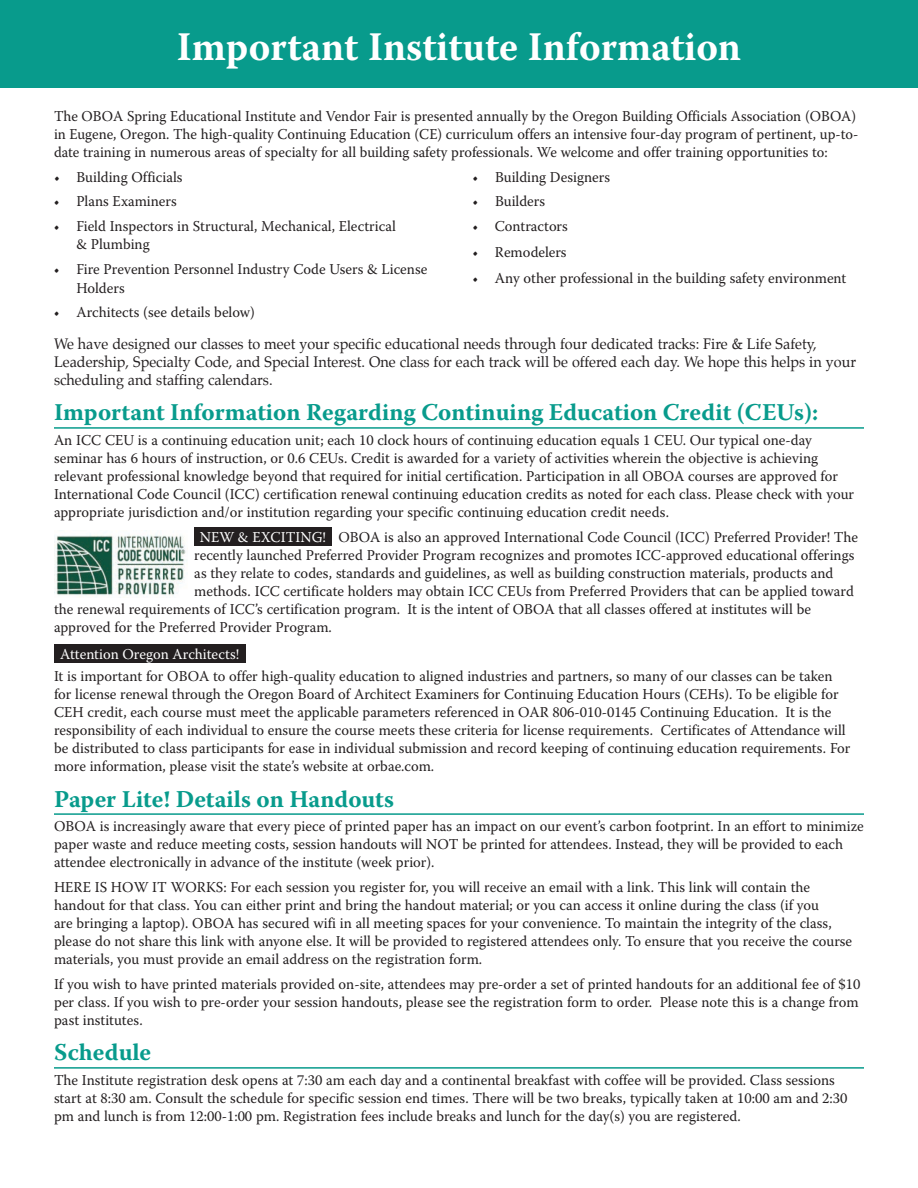
<style>
.page{position:relative;width:918px;height:1188px;background:#fff}
.page>*{position:absolute;margin:0;border:0;box-sizing:border-box;transform-origin:0 0}
.t1{font:700 40.5px "Warnock Pro";color:#fff}
.t2{font:700 24px "Warnock Pro";color:#089b8c}
.t3{font:15px/18px "Warnock Pro";color:#231f20}
.t4{font:15px/18px "Warnock Pro";color:#231f20;scale:.96 1}
.t5{font:15px/18px "Palatino";color:#231f20;scale:.96 1}
.t6{font:15px "Warnock Pro";color:#fff}
.s1{color:#fff}
</style>
<div class="page">
<div style="left:0;top:0;width:918px;height:87px;background:#089b8c"></div>
<hr style="left:54px;top:427px;width:810px;height:2px;background:#089b8c">
<hr style="left:54px;top:813px;width:810px;height:2px;background:#089b8c">
<hr style="left:54px;top:1067px;width:810px;height:2px;background:#089b8c">
<img style="left:54px;top:535px;width:133px;height:63px">
<div style="left:194px;top:527px;width:138px;height:18px;background:#231f20"></div>
<div style="left:54px;top:644px;width:191px;height:18px;background:#231f20"></div>
<h1 class="t1" style="left:177px;top:23px;width:566px">Important Institute Information</h1>
<p class="t4" style="left:54px;top:107px;width:839px">The OBOA Spring Educational Institute and Vendor Fair is presented annually by the Oregon Building Officials Association (OBOA) in Eugene, Oregon. The high-quality Continuing Education (CE) curriculum offers an intensive four-day program of pertinent, up-to&shy;date training in numerous areas of specialty for all building safety professionals. We welcome and offer training opportunities to:</p>
<p class="t3" style="left:54px;top:167px;width:130px">• Building Officials</p>
<p class="t3" style="left:473px;top:167px;width:139px">• Building Designers</p>
<p class="t3" style="left:54px;top:192px;width:124px">• Plans Examiners</p>
<p class="t3" style="left:473px;top:192px;width:74px">• Builders</p>
<p class="t3" style="left:54px;top:217px;width:343px">• Field Inspectors in Structural, Mechanical, Electrical</p>
<p class="t3" style="left:472px;top:217px;width:97px">• Contractors</p>
<p class="t3" style="left:76px;top:235px;width:75px">&amp; Plumbing</p>
<p class="t3" style="left:472px;top:242px;width:96px">• Remodelers</p>
<p class="t3" style="left:54px;top:260px;width:375px">• Fire Prevention Personnel Industry Code Users &amp; License</p>
<p class="t3" style="left:472px;top:269px;width:375px">• Any other professional in the building safety environment</p>
<p class="t3" style="left:76px;top:278px;width:50px">Holders</p>
<p class="t3" style="left:54px;top:303px;width:203px">• Architects (see details below)</p>
<p class="t5" style="left:54px;top:336px;width:837px">We have designed our classes to meet your specific educational needs through four dedicated tracks: Fire &amp; Life Safety,<br>Leadership, Specialty Code, and Special Interest. One class for each track will be offered each day. We hope this helps in your scheduling and staffing calendars.</p>
<h2 class="t2" style="left:54px;top:398px;width:766px">Important Information Regarding Continuing Education Credit (CEUs):</h2>
<p class="t3" style="left:54px;top:431px;width:802px">An ICC CEU is a continuing education unit; each 10 clock hours of continuing education equals 1 CEU. Our typical one-day seminar has 6 hours of instruction, or 0.6 CEUs. Credit is awarded for a variety of activities wherein the objective is achieving relevant professional knowledge beyond that required for initial certification. Participation in all OBOA courses are approved for International Code Council (ICC) certification renewal continuing education credits as noted for each class. Please check with your appropriate jurisdiction and/or institution regarding your specific continuing education credit needs.</p>
<p class="t3" style="left:200px;top:528px;width:660px"><span class="s1">NEW &amp; EXCITING!</span> OBOA is also an approved International Code Council (ICC) Preferred Provider! The</p>
<p class="t3" style="left:194px;top:546px;width:662px">recently launched Preferred Provider Program recognizes and promotes ICC-approved educational offerings</p>
<p class="t3" style="left:194px;top:564px;width:641px">as they relate to codes, standards and guidelines, as well as building construction materials, products and</p>
<p class="t3" style="left:194px;top:582px;width:661px">methods. ICC certificate holders may obtain ICC CEUs from Preferred Providers that can be applied toward</p>
<p class="t3" style="left:54px;top:600px;width:759px">the renewal requirements of ICC’s certification program. It is the intent of OBOA that all classes offered at institutes will be</p>
<p class="t3" style="left:54px;top:618px;width:279px">approved for the Preferred Provider Program.</p>
<p class="t6" style="left:60px;top:645px;width:180px">Attention Oregon Architects!</p>
<p class="t3" style="left:54px;top:667px;width:798px">It is important for OBOA to offer high-quality education to aligned industries and partners, so many of our classes can be taken for license renewal through the Oregon Board of Architect Examiners for Continuing Education Hours (CEHs). To be eligible for CEH credit, each course must meet the applicable parameters referenced in OAR 806-010-0145 Continuing Education. It is the responsibility of each individual to ensure the course meets these criteria for license requirements. Certificates of Attendance will be distributed to class participants for ease in individual submission and record keeping of continuing education requirements. For more information, please visit the state’s website at orbae.com.</p>
<h2 class="t2" style="left:54px;top:784px;width:342px">Paper Lite! Details on Handouts</h2>
<p class="t3" style="left:54px;top:817px;width:811px">OBOA is increasingly aware that every piece of printed paper has an impact on our event’s carbon footprint. In an effort to minimize paper waste and reduce meeting costs, session handouts will NOT be printed for attendees. Instead, they will be provided to each attendee electronically in advance of the institute (week prior).</p>
<p class="t3" style="left:54px;top:878px;width:800px">HERE IS HOW IT WORKS: For each session you register for, you will receive an email with a link. This link will contain the handout for that class. You can either print and bring the handout material; or you can access it online during the class (if you<br>are bringing a laptop). OBOA has secured wifi in all meeting spaces for your convenience. To maintain the integrity of the class, please do not share this link with anyone else. It will be provided to registered attendees only. To ensure that you receive the course materials, you must provide an email address on the registration form.</p>
<p class="t3" style="left:54px;top:975px;width:808px">If you wish to have printed materials provided on-site, attendees may pre-order a set of printed handouts for an additional fee of $10 per class. If you wish to pre-order your session handouts, please see the registration form to order. Please note this is a change from past institutes.</p>
<h2 class="t2" style="left:54px;top:1038px;width:99px">Schedule</h2>
<p class="t3" style="left:54px;top:1071px;width:795px">The Institute registration desk opens at 7:30 am each day and a continental breakfast with coffee will be provided. Class sessions start at 8:30 am. Consult the schedule for specific session end times. There will be two breaks, typically taken at 10:00 am and 2:30 pm and lunch is from 12:00-1:00 pm. Registration fees include breaks and lunch for the day(s) you are registered.</p>
</div>
